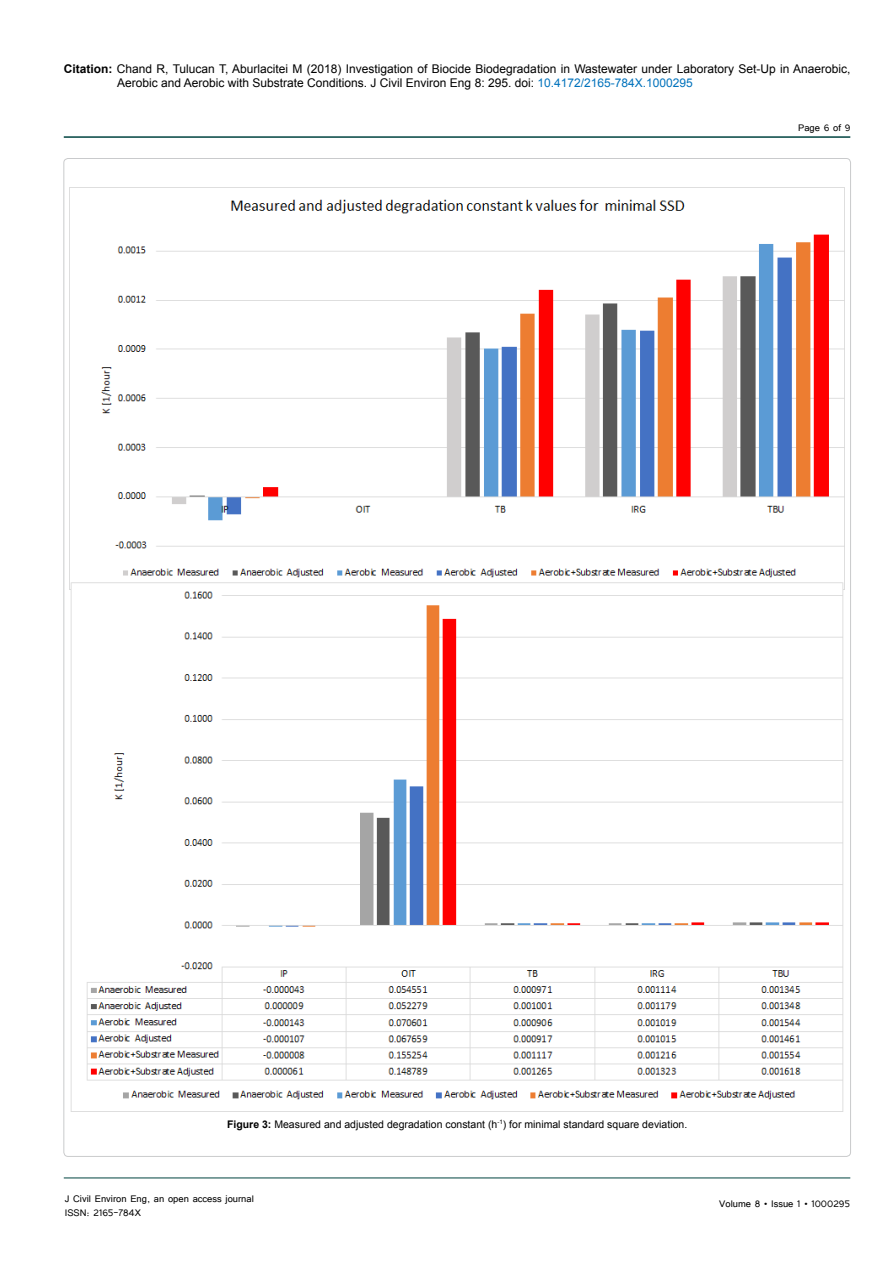
<style>
.page{position:relative;width:893px;height:1263px;background:#fff}
.page>*{position:absolute;margin:0;border:0;box-sizing:border-box;transform-origin:0 0}
.t1{font:12px/14.4px "Arial";color:#000}
.t2{font:12px/14.4px "Tunga";color:#000}
.t3{font:10.5px "Arial";color:#000}
.s1{font-weight:700}
.s2{color:#0072bc}
</style>
<div class="page">
<hr style="left:64px;top:1178px;width:786px;height:1px;background:#004440">
<hr style="left:64px;top:136px;width:786px;height:2px;background:#004440">
<img style="left:70px;top:187px;width:775px;height:924px">
<p class="t1" style="left:117px;top:61px;width:735px;text-indent:-53px"><span class="s1">Citation:</span> Chand R, Tulucan T, Aburlacitei M (2018) Investigation of Biocide Biodegradation in Wastewater under Laboratory Set-Up in Anaerobic,<br>Aerobic and Aerobic with Substrate Conditions. J Civil Environ Eng 8: 295. doi: <span class="s2">10.4172/2165-784X.1000295</span></p>
<p class="t2" style="left:798px;top:119px;width:54px">Page 6 of 9</p>
<p class="t3" style="left:227px;top:1117px;width:462px"><span class="s1">Figure 3:</span> Measured and adjusted degradation constant (h<sup>-1</sup>) for minimal standard square deviation.</p>
<p class="t2" style="left:65px;top:1190px;width:191px">J Civil Environ Eng, an open access journal<br>ISSN: 2165-784X</p>
<p class="t2" style="left:719px;top:1196px;width:132px">Volume 8 • Issue 1 • 1000295</p>
</div>
